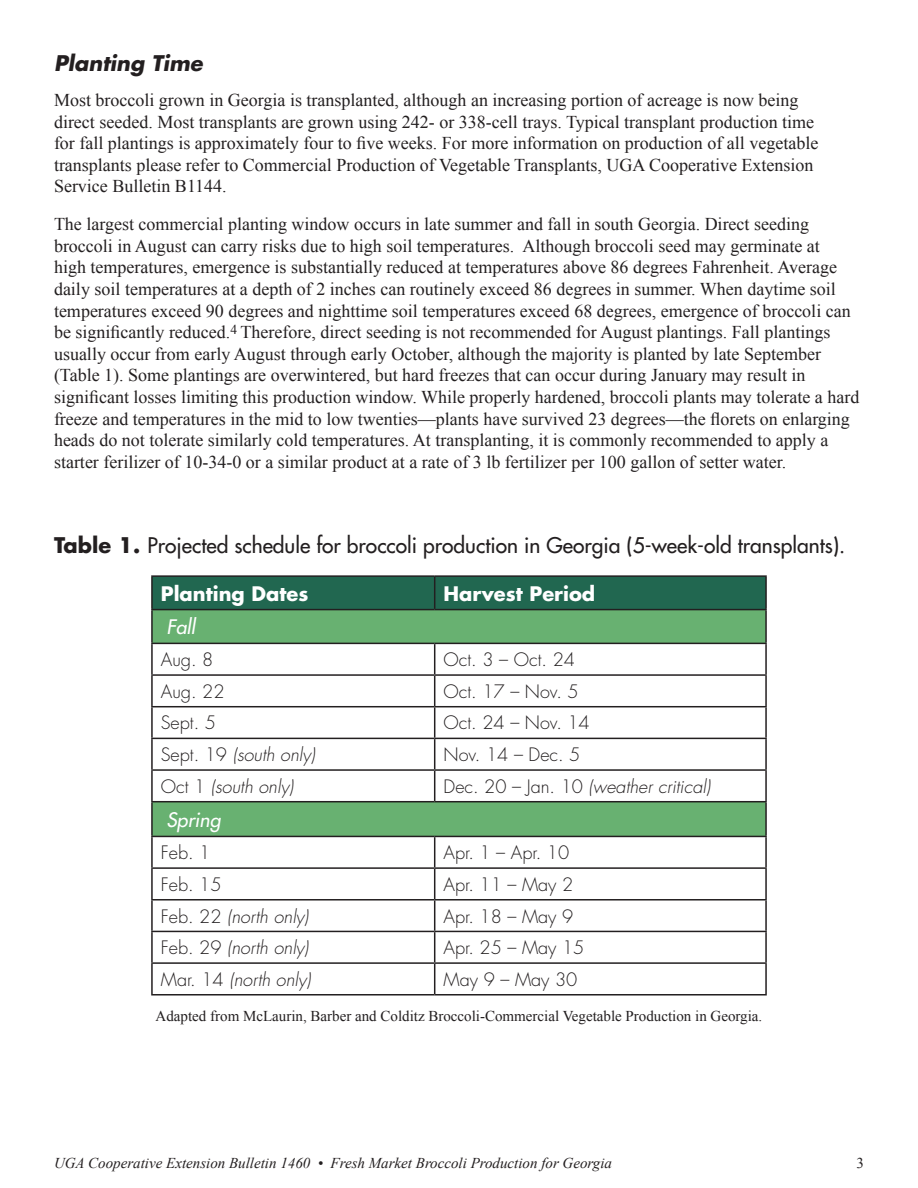
<style>
.page{position:relative;width:918px;height:1188px;background:#fff}
.page>*{position:absolute;margin:0;border:0;box-sizing:border-box;transform-origin:0 0}
.t1{font:21px "Futura";color:#231f20}
.t2{font:italic 700 21px "Futura";color:#231f20}
.t3{font:700 19.5px "Futura";color:#fff}
.t4{font:italic 19.5px "Futura";color:#fff}
.t5{font:18px/21.6px "Times New Roman";color:#231f20}
.t6{font:300 18px "Futura";color:#231f20}
.t7{font:italic 300 18px "Futura";color:#231f20}
.t8{font:15px "Times New Roman";color:#231f20}
.t9{font:italic 15px "Times New Roman";color:#231f20}
.s1{font-weight:700}
.s2{font-style:normal}
</style>
<div class="page">
<div style="left:153px;top:577px;width:612px;height:32px;background:#216750"></div>
<svg style="left:153px;top:610px;width:612px;height:226px"></svg>
<hr style="left:151px;top:575px;width:284px;height:2px;background:#231f20">
<hr style="left:151px;top:577px;width:2px;height:32px;background:#231f20">
<hr style="left:435px;top:575px;width:332px;height:2px;background:#231f20">
<hr style="left:434px;top:577px;width:1px;height:32px;background:#231f20">
<hr style="left:765px;top:577px;width:2px;height:32px;background:#231f20">
<hr style="left:151px;top:609px;width:284px;height:1px;background:#231f20">
<hr style="left:151px;top:610px;width:2px;height:33px;background:#231f20">
<hr style="left:435px;top:609px;width:332px;height:1px;background:#231f20">
<hr style="left:765px;top:610px;width:2px;height:33px;background:#231f20">
<hr style="left:151px;top:643px;width:284px;height:1px;background:#231f20">
<hr style="left:151px;top:644px;width:2px;height:30px;background:#231f20">
<hr style="left:435px;top:643px;width:332px;height:1px;background:#231f20">
<hr style="left:434px;top:644px;width:1px;height:30px;background:#231f20">
<hr style="left:765px;top:644px;width:2px;height:30px;background:#231f20">
<hr style="left:151px;top:674px;width:284px;height:2px;background:#231f20">
<hr style="left:151px;top:676px;width:2px;height:30px;background:#231f20">
<hr style="left:435px;top:674px;width:332px;height:2px;background:#231f20">
<hr style="left:434px;top:676px;width:1px;height:30px;background:#231f20">
<hr style="left:765px;top:676px;width:2px;height:30px;background:#231f20">
<hr style="left:151px;top:706px;width:284px;height:1px;background:#231f20">
<hr style="left:151px;top:707px;width:2px;height:31px;background:#231f20">
<hr style="left:435px;top:706px;width:332px;height:1px;background:#231f20">
<hr style="left:434px;top:707px;width:1px;height:31px;background:#231f20">
<hr style="left:765px;top:707px;width:2px;height:31px;background:#231f20">
<hr style="left:151px;top:738px;width:284px;height:1px;background:#231f20">
<hr style="left:151px;top:739px;width:2px;height:30px;background:#231f20">
<hr style="left:435px;top:738px;width:332px;height:1px;background:#231f20">
<hr style="left:434px;top:739px;width:1px;height:30px;background:#231f20">
<hr style="left:765px;top:739px;width:2px;height:30px;background:#231f20">
<hr style="left:151px;top:769px;width:284px;height:2px;background:#231f20">
<hr style="left:151px;top:771px;width:2px;height:30px;background:#231f20">
<hr style="left:435px;top:769px;width:332px;height:2px;background:#231f20">
<hr style="left:434px;top:771px;width:1px;height:30px;background:#231f20">
<hr style="left:765px;top:771px;width:2px;height:30px;background:#231f20">
<hr style="left:151px;top:801px;width:284px;height:1px;background:#231f20">
<hr style="left:151px;top:802px;width:2px;height:34px;background:#231f20">
<hr style="left:435px;top:801px;width:332px;height:1px;background:#231f20">
<hr style="left:765px;top:802px;width:2px;height:34px;background:#231f20">
<hr style="left:151px;top:836px;width:284px;height:1px;background:#231f20">
<hr style="left:151px;top:837px;width:2px;height:30px;background:#231f20">
<hr style="left:435px;top:836px;width:332px;height:1px;background:#231f20">
<hr style="left:434px;top:837px;width:1px;height:30px;background:#231f20">
<hr style="left:765px;top:837px;width:2px;height:30px;background:#231f20">
<hr style="left:151px;top:867px;width:284px;height:2px;background:#231f20">
<hr style="left:151px;top:869px;width:2px;height:30px;background:#231f20">
<hr style="left:435px;top:867px;width:332px;height:2px;background:#231f20">
<hr style="left:434px;top:869px;width:1px;height:30px;background:#231f20">
<hr style="left:765px;top:869px;width:2px;height:30px;background:#231f20">
<hr style="left:151px;top:899px;width:284px;height:2px;background:#231f20">
<hr style="left:151px;top:901px;width:2px;height:30px;background:#231f20">
<hr style="left:435px;top:899px;width:332px;height:2px;background:#231f20">
<hr style="left:434px;top:901px;width:1px;height:30px;background:#231f20">
<hr style="left:765px;top:901px;width:2px;height:30px;background:#231f20">
<hr style="left:151px;top:931px;width:284px;height:1px;background:#231f20">
<hr style="left:151px;top:932px;width:2px;height:30px;background:#231f20">
<hr style="left:435px;top:931px;width:332px;height:1px;background:#231f20">
<hr style="left:434px;top:932px;width:1px;height:30px;background:#231f20">
<hr style="left:765px;top:932px;width:2px;height:30px;background:#231f20">
<hr style="left:151px;top:962px;width:284px;height:2px;background:#231f20">
<hr style="left:151px;top:964px;width:2px;height:30px;background:#231f20">
<hr style="left:435px;top:962px;width:332px;height:2px;background:#231f20">
<hr style="left:434px;top:964px;width:1px;height:30px;background:#231f20">
<hr style="left:765px;top:964px;width:2px;height:30px;background:#231f20">
<hr style="left:151px;top:994px;width:284px;height:2px;background:#231f20">
<hr style="left:435px;top:994px;width:332px;height:2px;background:#231f20">
<p class="t2" style="left:54px;top:48px;width:150px">Planting Time</p>
<p class="t5" style="left:54px;top:89px;width:766px">Most broccoli grown in Georgia is transplanted, although an increasing portion of acreage is now being direct seeded. Most transplants are grown using 242- or 338-cell trays. Typical transplant production time for fall plantings is approximately four to five weeks. For more information on production of all vegetable transplants please refer to Commercial Production of Vegetable Transplants, UGA Cooperative Extension Service Bulletin B1144.</p>
<p class="t5" style="left:54px;top:213px;width:807px">The largest commercial planting window occurs in late summer and fall in south Georgia. Direct seeding broccoli in August can carry risks due to high soil temperatures. Although broccoli seed may germinate at<br>high temperatures, emergence is substantially reduced at temperatures above 86 degrees Fahrenheit. Average daily soil temperatures at a depth of 2 inches can routinely exceed 86 degrees in summer. When daytime soil temperatures exceed 90 degrees and nighttime soil temperatures exceed 68 degrees, emergence of broccoli can be significantly reduced.<sup>4</sup> Therefore, direct seeding is not recommended for August plantings. Fall plantings usually occur from early August through early October, although the majority is planted by late September (Table 1). Some plantings are overwintered, but hard freezes that can occur during January may result in significant losses limiting this production window. While properly hardened, broccoli plants may tolerate a hard freeze and temperatures in the mid to low twenties—plants have survived 23 degrees—the florets on enlarging heads do not tolerate similarly cold temperatures. At transplanting, it is commonly recommended to apply a starter ferilizer of 10-34-0 or a similar product at a rate of 3 lb fertilizer per 100 gallon of setter water.</p>
<p class="t1" style="left:54px;top:532px;width:793px"><span class="s1">Table 1.</span> Projected schedule for broccoli production in Georgia (5-week-old transplants).</p>
<p class="t3" style="left:161px;top:580px;width:149px">Planting Dates</p>
<p class="t3" style="left:444px;top:580px;width:153px">Harvest Period</p>
<p class="t4" style="left:166px;top:614px;width:30px">Fall</p>
<p class="t6" style="left:161px;top:648px;width:54px">Aug. 8</p>
<p class="t6" style="left:444px;top:648px;width:133px">Oct. 3 – Oct. 24</p>
<p class="t6" style="left:161px;top:680px;width:65px">Aug. 22</p>
<p class="t6" style="left:444px;top:680px;width:137px">Oct. 17 – Nov. 5</p>
<p class="t6" style="left:161px;top:711px;width:57px">Sept. 5</p>
<p class="t6" style="left:444px;top:711px;width:148px">Oct. 24 – Nov. 14</p>
<p class="t7" style="left:161px;top:743px;width:156px"><span class="s2">Sept. 19</span> (south only)</p>
<p class="t6" style="left:444px;top:743px;width:138px">Nov. 14 – Dec. 5</p>
<p class="t7" style="left:161px;top:775px;width:134px"><span class="s2">Oct 1</span> (south only)</p>
<p class="t7" style="left:444px;top:775px;width:268px"><span class="s2">Dec. 20 – Jan. 10</span> (weather critical)</p>
<p class="t4" style="left:166px;top:807px;width:56px">Spring</p>
<p class="t6" style="left:161px;top:841px;width:51px">Feb. 1</p>
<p class="t6" style="left:444px;top:841px;width:127px">Apr. 1 – Apr. 10</p>
<p class="t6" style="left:161px;top:873px;width:62px">Feb. 15</p>
<p class="t6" style="left:444px;top:873px;width:131px">Apr. 11 – May 2</p>
<p class="t7" style="left:161px;top:904px;width:149px"><span class="s2">Feb. 22</span> (north only)</p>
<p class="t6" style="left:444px;top:904px;width:131px">Apr. 18 – May 9</p>
<p class="t7" style="left:161px;top:936px;width:149px"><span class="s2">Feb. 29</span> (north only)</p>
<p class="t6" style="left:444px;top:936px;width:142px">Apr. 25 – May 15</p>
<p class="t7" style="left:161px;top:968px;width:151px"><span class="s2">Mar. 14</span> (north only)</p>
<p class="t6" style="left:444px;top:968px;width:135px">May 9 – May 30</p>
<p class="t8" style="left:156px;top:1007px;width:608px">Adapted from McLaurin, Barber and Colditz Broccoli-Commercial Vegetable Production in Georgia.</p>
<p class="t9" style="left:54px;top:1155px;width:560px">UGA Cooperative Extension Bulletin 1460 • Fresh Market Broccoli Production for Georgia</p>
<p class="t8" style="left:856px;top:1155px;width:9px">3</p>
</div>
